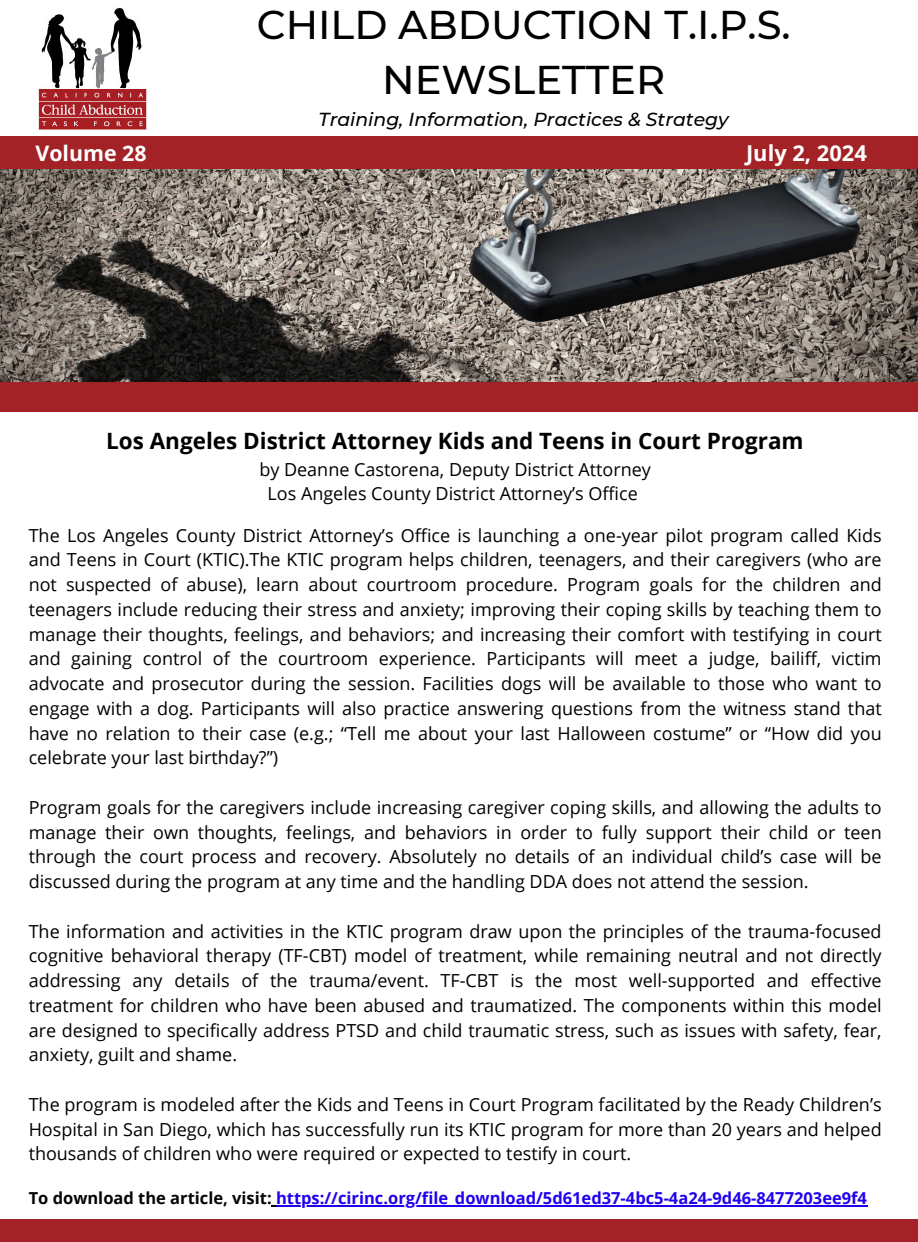
<style>
.page{position:relative;width:918px;height:1242px;background:#fff}
.page>*{position:absolute;margin:0;border:0;box-sizing:border-box;transform-origin:0 0}
.t1{font:500 40.05px/55.2px "Montserrat";color:#000;text-align:center}
.t2{font:700 22.5px "Open Sans";color:#000}
.t3{font:700 21.9px "Open Sans";color:#fff}
.t4{font:700 21.3px "Open Sans";color:#fff}
.t5{font:italic 500 18.75px "Montserrat";color:#000}
.t6{font:18px/24.8px "Open Sans";color:#000;text-align:justify}
.t7{font:700 16.5px "Open Sans";color:#2100ef}
.s1{color:#050505}
</style>
<div class="page">
<img style="left:38px;top:8px;width:109px;height:122px">
<div style="left:0;top:1220px;width:918px;height:22px;background:#a22226"></div>
<div style="left:0;top:136px;width:918px;height:33px;background:#a22226"></div>
<div style="left:0;top:381px;width:918px;height:31px;background:#a22226"></div>
<img style="left:0;top:169px;width:918px;height:212px">
<hr style="left:276px;top:1205px;width:591px;height:1px;background:#2100ef">
<h4 class="t1" style="left:257px;top:-3px;width:535px">CHILD ABDUCTION T.I.P.S.<br>NEWSLETTER</h4>
<h4 class="t5" style="left:319px;top:108px;width:412px">Training, Information, Practices &amp; Strategy</h4>
<h4 class="t4" style="left:36px;top:138px;width:113px">Volume 28</h4>
<h4 class="t3" style="left:746px;top:138px;width:122px">July 2, 2024</h4>
<p class="t2" style="left:106px;top:425px;width:699px">Los Angeles District Attorney Kids and Teens in Court Program</p>
<p class="t6" style="left:259px;top:456px;width:393px;text-align:center">by Deanne Castorena, Deputy District Attorney<br>Los Angeles County District Attorney’s Office</p>
<h1 class="t6" style="left:29px;top:522px;width:855px">The Los Angeles County District Attorney’s Office is launching a one-year pilot program called Kids and Teens in Court (KTIC).The KTIC program helps children, teenagers, and their caregivers (who are not suspected of abuse), learn about courtroom procedure. Program goals for the children and teenagers include reducing their stress and anxiety; improving their coping skills by teaching them to manage their thoughts, feelings, and behaviors; and increasing their comfort with testifying in court and gaining control of the courtroom experience. Participants will meet a judge, bailiff, victim advocate and prosecutor during the session. Facilities dogs will be available to those who want to engage with a dog. Participants will also practice answering questions from the witness stand that have no relation to their case (e.g.; “Tell me about your last Halloween costume” or “How did you celebrate your last birthday?”)</h1>
<h1 class="t6" style="left:29px;top:795px;width:855px">Program goals for the caregivers include increasing caregiver coping skills, and allowing the adults to manage their own thoughts, feelings, and behaviors in order to fully support their child or teen through the court process and recovery. Absolutely no details of an individual child’s case will be discussed during the program at any time and the handling DDA does not attend the session.</h1>
<p class="t6" style="left:29px;top:918px;width:855px">The information and activities in the KTIC program draw upon the principles of the trauma-focused cognitive behavioral therapy (TF-CBT) model of treatment, while remaining neutral and not directly addressing any details of the trauma/event. TF-CBT is the most well-supported and effective treatment for children who have been abused and traumatized. The components within this model are designed to specifically address PTSD and child traumatic stress, such as issues with safety, fear, anxiety, guilt and shame.</p>
<h2 class="t6" style="left:29px;top:1092px;width:854px">The program is modeled after the Kids and Teens in Court Program facilitated by the Ready Children’s Hospital in San Diego, which has successfully run its KTIC program for more than 20 years and helped thousands of children who were required or expected to testify in court.</h2>
<h4 class="t7" style="left:29px;top:1187px;width:840px"><span class="s1">To download the article, visit:</span> https://cirinc.org/file_download/5d61ed37-4bc5-4a24-9d46-8477203ee9f4</h4>
</div>
